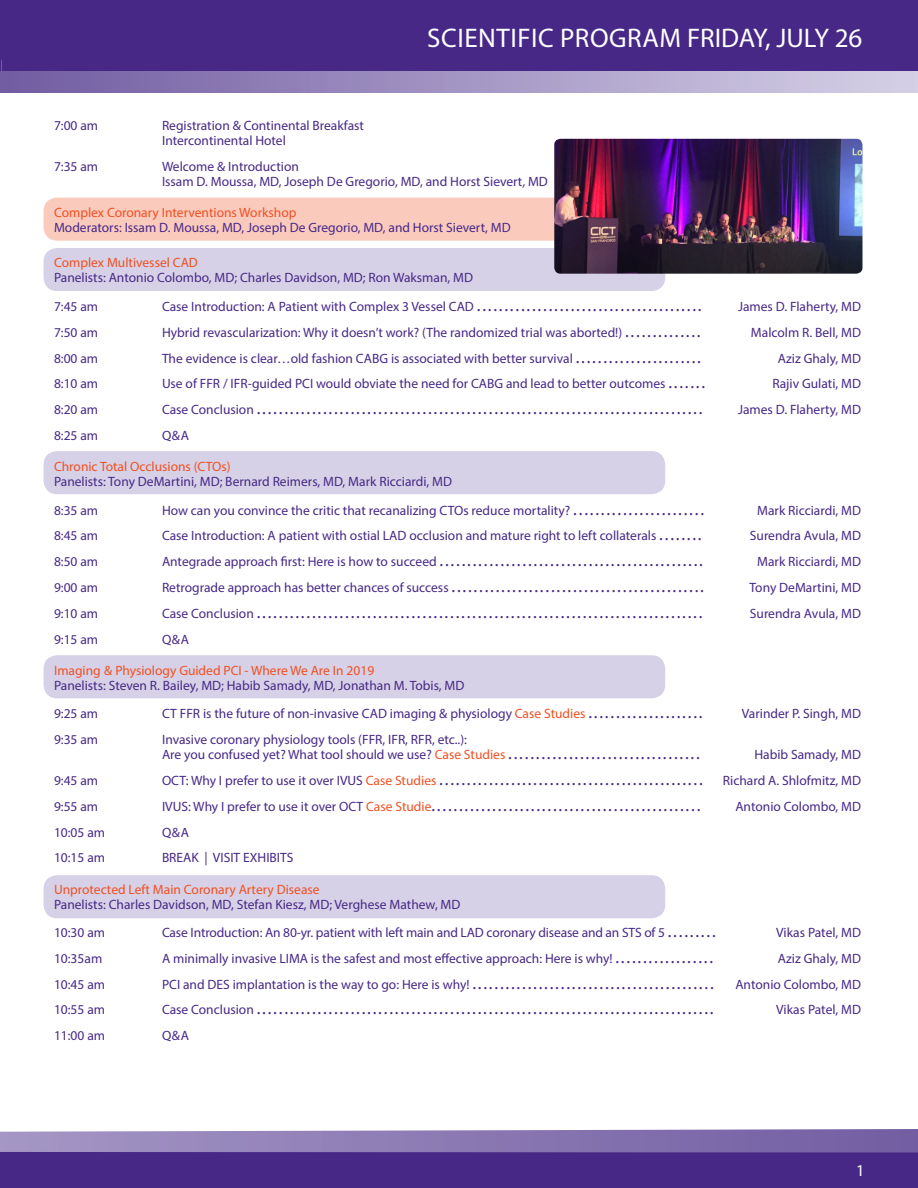
<style>
.page{position:relative;width:918px;height:1188px;background:#fff}
.page>*{position:absolute;margin:0;border:0;box-sizing:border-box;transform-origin:0 0}
.t1{font:27px "Myriad Pro";letter-spacing:.02em;color:#fff}
.t2{font:18px "Myriad Pro";color:#472887}
.t3{font:16.5px "Myriad Pro";color:#fff}
.t4{font:13.5px/15px "Myriad Pro";color:#472887}
.t5{font:13.5px "Myriad Pro";color:#f05022}
.s1{font-size:18px}
.s2{font-size:13.5px}
.s3{color:#f05022}
.s4{font-size:13.5px;color:#f05022}
</style>
<div class="page">
<hr style="left:0;top:61px;width:2px;height:31px;background:#715ca2">
<hr style="left:0;top:0;width:3px;height:71px;background:#472887">
<svg style="left:0;top:1129px;width:918px;height:22px;background:#9180b7"></svg>
<div style="left:0;top:1151px;width:918px;height:37px;background:#472887"></div>
<div style="left:2px;top:61px;width:916px;height:31px;background:linear-gradient(to right,#715ba1,#d6d1e7)"></div>
<div style="left:2px;top:0;width:916px;height:71px;background:#472887"></div>
<div style="left:44px;top:248px;width:621px;height:43px;background:#d6d1e6;border-radius:14px"></div>
<div style="left:44px;top:451px;width:621px;height:43px;background:#d6d1e6;border-radius:14px"></div>
<div style="left:44px;top:655px;width:621px;height:43px;background:#d6d1e6;border-radius:14px"></div>
<div style="left:44px;top:875px;width:621px;height:43px;background:#d6d1e6;border-radius:14px"></div>
<div style="left:44px;top:198px;width:621px;height:43px;background:#facabd;border-radius:14px"></div>
<img style="left:554px;top:139px;width:308px;height:135px">
<p class="t1" style="left:427px;top:22px;width:437px">SCIENTIFIC PROGRAM FRIDAY, JULY 26</p>
<p class="t4" style="left:54px;top:118px;width:46px">7:00 am</p>
<p class="t4" style="left:162px;top:118px;width:204px">Registration &amp; Continental Breakfast<br>Intercontinental Hotel</p>
<p class="t4" style="left:54px;top:159px;width:46px">7:35 am</p>
<p class="t4" style="left:162px;top:159px;width:387px">Welcome &amp; Introduction<br>Issam D. Moussa, MD, Joseph De Gregorio, MD, and Horst Sievert, MD</p>
<p class="t5" style="left:54px;top:204px;width:244px">Complex Coronary Interventions Workshop</p>
<p class="t4" style="left:54px;top:220px;width:458px">Moderators: Issam D. Moussa, MD, Joseph De Gregorio, MD, and Horst Sievert, MD</p>
<p class="t5" style="left:54px;top:255px;width:145px">Complex Multivessel CAD</p>
<p class="t4" style="left:54px;top:270px;width:421px">Panelists: Antonio Colombo, MD; Charles Davidson, MD; Ron Waksman, MD</p>
<p class="t4" style="left:54px;top:299px;width:46px">7:45 am</p>
<p class="t4" style="left:162px;top:299px;width:541px">Case Introduction: A Patient with Complex 3 Vessel CAD <span class="s1">.........................................</span></p>
<p class="t4" style="left:738px;top:299px;width:124px">James D. Flaherty, MD</p>
<p class="t4" style="left:54px;top:325px;width:46px">7:50 am</p>
<p class="t4" style="left:162px;top:325px;width:540px">Hybrid revascularization: Why it doesn’t work? (The randomized trial was aborted!) <span class="s1">..............</span></p>
<p class="t4" style="left:751px;top:325px;width:112px">Malcolm R. Bell, MD</p>
<p class="t4" style="left:54px;top:350px;width:46px">8:00 am</p>
<p class="t4" style="left:162px;top:350px;width:541px">The evidence is clear…old fashion CABG is associated with better survival <span class="s1">.......................</span></p>
<p class="t4" style="left:778px;top:350px;width:85px">Aziz Ghaly, MD</p>
<p class="t4" style="left:54px;top:376px;width:46px">8:10 am</p>
<p class="t4" style="left:162px;top:376px;width:545px">Use of FFR / IFR-guided PCI would obviate the need for CABG and lead to better outcomes <span class="s1">.......</span></p>
<p class="t4" style="left:772px;top:376px;width:90px">Rajiv Gulati, MD</p>
<p class="t4" style="left:54px;top:402px;width:46px">8:20 am</p>
<p class="t2" style="left:162px;top:397px;width:542px"><span class="s2">Case Conclusion</span> .................................................................................</p>
<p class="t4" style="left:738px;top:402px;width:124px">James D. Flaherty, MD</p>
<p class="t4" style="left:54px;top:428px;width:46px">8:25 am</p>
<p class="t4" style="left:162px;top:428px;width:29px">Q&amp;A</p>
<p class="t5" style="left:54px;top:458px;width:178px">Chronic Total Occlusions (CTOs)</p>
<p class="t4" style="left:54px;top:474px;width:400px">Panelists: Tony DeMartini, MD; Bernard Reimers, MD, Mark Ricciardi, MD</p>
<p class="t4" style="left:54px;top:502px;width:46px">8:35 am</p>
<p class="t4" style="left:162px;top:502px;width:544px">How can you convince the critic that recanalizing CTOs reduce mortality? <span class="s1">........................</span></p>
<p class="t4" style="left:757px;top:502px;width:105px">Mark Ricciardi, MD</p>
<p class="t4" style="left:54px;top:528px;width:46px">8:45 am</p>
<p class="t4" style="left:162px;top:528px;width:541px">Case Introduction: A patient with ostial LAD occlusion and mature right to left collaterals <span class="s1">........</span></p>
<p class="t4" style="left:750px;top:528px;width:113px">Surendra Avula, MD</p>
<p class="t4" style="left:54px;top:554px;width:46px">8:50 am</p>
<p class="t2" style="left:162px;top:549px;width:543px"><span class="s2">Antegrade approach first: Here is how to succeed</span> ................................................</p>
<p class="t4" style="left:757px;top:554px;width:105px">Mark Ricciardi, MD</p>
<p class="t4" style="left:54px;top:580px;width:46px">9:00 am</p>
<p class="t2" style="left:162px;top:575px;width:543px"><span class="s2">Retrograde approach has better chances of success</span> ..............................................</p>
<p class="t4" style="left:750px;top:580px;width:113px">Tony DeMartini, MD</p>
<p class="t4" style="left:54px;top:606px;width:46px">9:10 am</p>
<p class="t2" style="left:162px;top:601px;width:542px"><span class="s2">Case Conclusion</span> .................................................................................</p>
<p class="t4" style="left:750px;top:606px;width:113px">Surendra Avula, MD</p>
<p class="t4" style="left:54px;top:631px;width:46px">9:15 am</p>
<p class="t4" style="left:162px;top:631px;width:29px">Q&amp;A</p>
<p class="t5" style="left:54px;top:662px;width:322px">Imaging &amp; Physiology Guided PCI - Where We Are In 2019</p>
<p class="t4" style="left:54px;top:678px;width:412px">Panelists: Steven R. Bailey, MD; Habib Samady, MD, Jonathan M. Tobis, MD</p>
<p class="t4" style="left:54px;top:706px;width:46px">9:25 am</p>
<p class="t4" style="left:162px;top:706px;width:542px">CT FFR is the future of non-invasive CAD imaging &amp; physiology <span class="s3">Case Studies</span> <span class="s1">.....................</span></p>
<p class="t4" style="left:742px;top:706px;width:121px">Varinder P. Singh, MD</p>
<p class="t4" style="left:54px;top:732px;width:46px">9:35 am</p>
<p class="t4" style="left:162px;top:732px;width:539px">Invasive coronary physiology tools (FFR, IFR, RFR, etc..):<br>Are you confused yet? What tool should we use? <span class="s3">Case Studies</span> <span class="s1">...................................</span></p>
<p class="t4" style="left:754px;top:747px;width:108px">Habib Samady, MD</p>
<p class="t4" style="left:54px;top:773px;width:46px">9:45 am</p>
<p class="t4" style="left:162px;top:773px;width:701px">OCT: Why I prefer to use it over IVUS <span class="s3">Case Studies</span> <span class="s1">................................................</span> Richard A. Shlofmitz, MD</p>
<p class="t4" style="left:54px;top:799px;width:46px">9:55 am</p>
<p class="t2" style="left:162px;top:794px;width:540px"><span class="s2">IVUS: Why I prefer to use it over OCT</span> <span class="s4">Case Studie</span>.................................................</p>
<p class="t4" style="left:735px;top:799px;width:127px">Antonio Colombo, MD</p>
<p class="t4" style="left:54px;top:824px;width:53px">10:05 am</p>
<p class="t4" style="left:162px;top:824px;width:29px">Q&amp;A</p>
<p class="t4" style="left:54px;top:850px;width:53px">10:15 am</p>
<p class="t4" style="left:162px;top:850px;width:133px">BREAK | VISIT EXHIBITS</p>
<p class="t5" style="left:54px;top:881px;width:267px">Unprotected Left Main Coronary Artery Disease</p>
<p class="t4" style="left:54px;top:896px;width:408px">Panelists: Charles Davidson, MD, Stefan Kiesz, MD; Verghese Mathew, MD</p>
<p class="t4" style="left:54px;top:925px;width:53px">10:30 am</p>
<p class="t4" style="left:162px;top:925px;width:555px">Case Introduction: An 80-yr. patient with left main and LAD coronary disease and an STS of 5 <span class="s1">.........</span></p>
<p class="t4" style="left:776px;top:925px;width:86px">Vikas Patel, MD</p>
<p class="t4" style="left:54px;top:951px;width:50px">10:35am</p>
<p class="t4" style="left:162px;top:951px;width:553px">A minimally invasive LIMA is the safest and most effective approach: Here is why! <span class="s1">..................</span></p>
<p class="t4" style="left:778px;top:951px;width:85px">Aziz Ghaly, MD</p>
<p class="t4" style="left:54px;top:976px;width:53px">10:45 am</p>
<p class="t4" style="left:162px;top:976px;width:701px">PCI and DES implantation is the way to go: Here is why! <span class="s1">............................................</span> Antonio Colombo, MD</p>
<p class="t4" style="left:54px;top:1002px;width:53px">10:55 am</p>
<p class="t2" style="left:162px;top:997px;width:553px"><span class="s2">Case Conclusion</span> ...................................................................................</p>
<p class="t4" style="left:776px;top:1002px;width:86px">Vikas Patel, MD</p>
<p class="t4" style="left:54px;top:1028px;width:53px">11:00 am</p>
<p class="t4" style="left:162px;top:1028px;width:29px">Q&amp;A</p>
<p class="t3" style="left:856px;top:1160px;width:10px">1</p>
</div>
